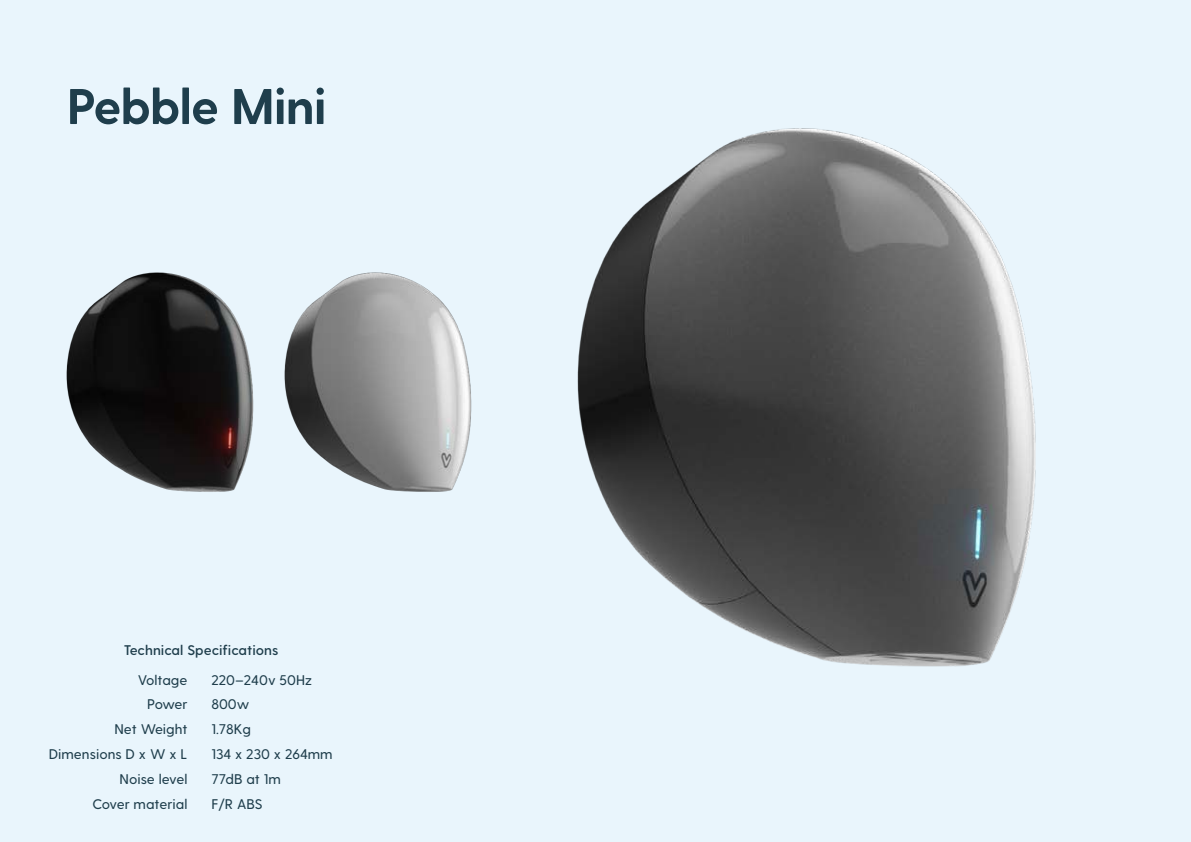
<style>
.page{position:relative;width:1191px;height:842px;background:#e9f5fc}
.page>*{position:absolute;margin:0;border:0;box-sizing:border-box;transform-origin:0 0}
.t1{font:700 50px "Greycliff CF";letter-spacing:-.025em;color:#1f3e4c}
.t2{font:500 14px/25px "Greycliff CF";color:#1f3e4c;text-align:right}
.t3{font:600 14px "Greycliff CF";color:#1f3e4c}
</style>
<div class="page">
<img style="left:577px;top:128px;width:459px;height:539px">
<img style="left:66px;top:272px;width:188px;height:220px">
<img style="left:284px;top:272px;width:188px;height:220px">
<h1 class="t1" style="left:67px;top:77px;width:262px">Pebble Mini</h1>
<p class="t3" style="left:124px;top:642px;width:156px">Technical Specifications</p>
<p class="t2" style="left:138px;top:667px;width:51px">Voltage</p>
<p class="t2" style="left:211px;top:667px;width:102px">220–240v 50Hz</p>
<p class="t2" style="left:49px;top:692px;width:140px">Power<br>Net Weight<br>Dimensions D x W x L<br>Noise level<br>Cover material</p>
<p class="t2" style="left:211px;top:692px;width:123px;text-align:left">800w<br>1.78Kg<br>134 x 230 x 264mm<br>77dB at 1m<br>F/R ABS</p>
</div>
